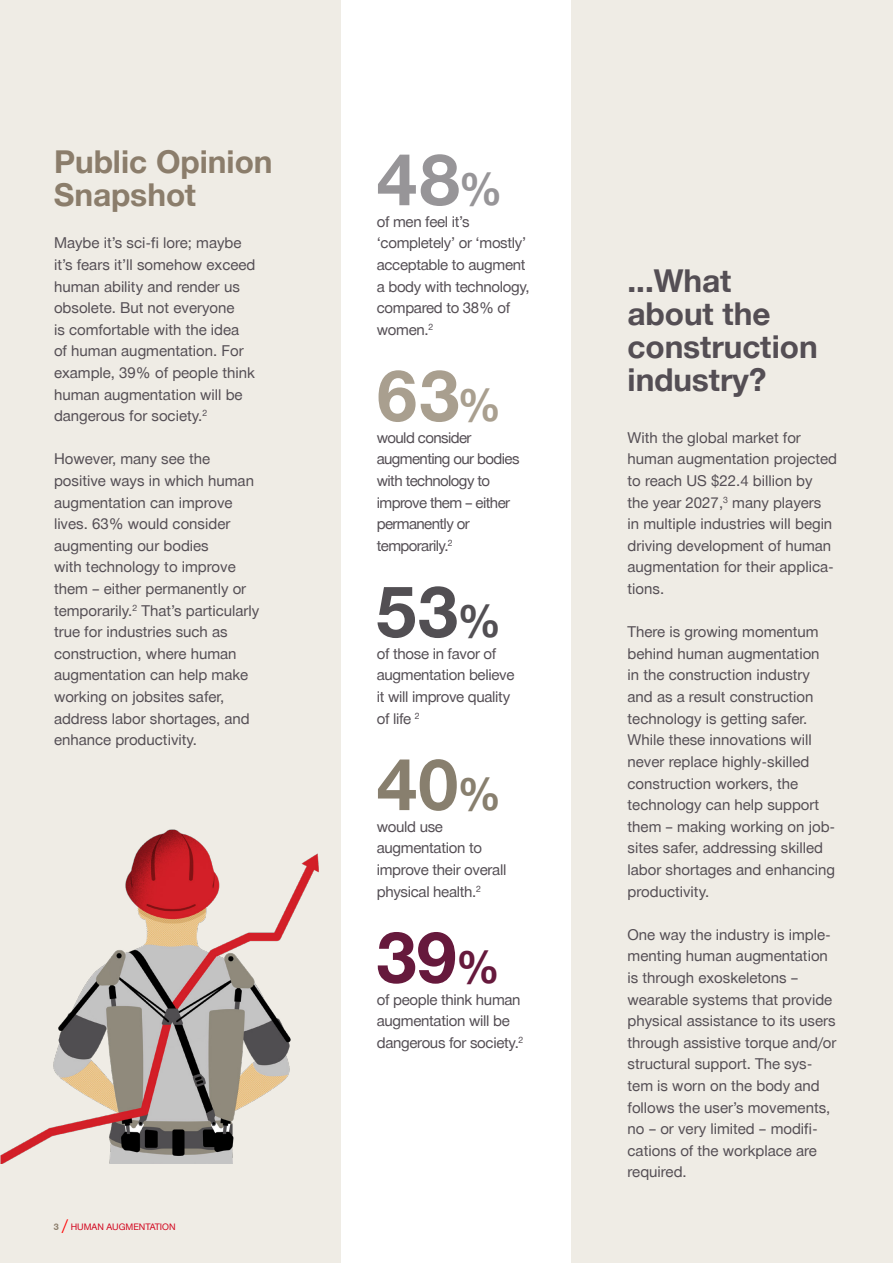
<style>
.page{position:relative;width:893px;height:1263px;background:#efece5}
.page>*{position:absolute;margin:0;border:0;box-sizing:border-box;transform-origin:0 0}
.t1{font:700 72px "Hilti";color:#979598}
.t2{font:700 72px "Hilti";color:#a99f8f}
.t3{font:700 72px "Hilti";color:#524f53}
.t4{font:700 72px "Hilti";color:#887f6e}
.t5{font:700 72px "Hilti";color:#66193c}
.t6{font:700 45px "Hilti";color:#979598}
.t7{font:700 45px "Hilti";color:#a99f8f}
.t8{font:700 45px "Hilti";color:#524f53}
.t9{font:700 45px "Hilti";color:#887f6e}
.t10{font:700 45px "Hilti";color:#66193c}
.t11{font:700 31.5px/33px "Hilti";color:#544e54}
.t12{font:700 31.5px/33px "Hilti";color:#8b7d6b}
.t13{font:15px/21.6px "Hilti";color:#544e54}
.t14{font:15px/21.6px "Hilti";letter-spacing:-.02em;color:#544e54}
.t15{font:15px/21.6px "Hilti";letter-spacing:-.04em;color:#544e54}
.t16{font:9px "Hilti";color:#d2051e}
.s1{font-weight:700;color:#8b7d6b}
.s2{font-size:15px;color:#f00}
</style>
<div class="page">
<div style="left:341px;top:0;width:229px;height:1263px;background:#fff"></div>
<img style="left:0;top:829px;width:319px;height:334px">
<p class="t12" style="left:54px;top:146px;width:220px">Public Opinion<br>Snapshot</p>
<p class="t13" style="left:54px;top:232px;width:203px">Maybe it’s sci-fi lore; maybe it’s fears it’ll somehow exceed human ability and render us obsolete. But not everyone<br>is comfortable with the idea of human augmentation. For example, 39% of people think human augmentation will be dangerous for society.<sup>2</sup></p>
<p class="t13" style="left:54px;top:448px;width:207px">However, many see the positive ways in which human augmentation can improve lives. 63% would consider augmenting our bodies<br>with technology to improve them – either permanently or temporarily.<sup>2</sup> That’s particularly true for industries such as construction, where human augmentation can help make working on jobsites safer, address labor shortages, and enhance productivity.</p>
<p class="t16" style="left:54px;top:1222px;width:123px"><span class="s1">3</span> <span class="s2">/</span> HUMAN AUGMENTATION</p>
<p class="t1" style="left:377px;top:138px;width:84px">48</p>
<p class="t14" style="left:377px;top:211px;width:94px">of men feel it’s</p>
<p class="t6" style="left:458px;top:163px;width:46px">%</p>
<p class="t14" style="left:377px;top:232px;width:154px">‘completely’ or ‘mostly’ acceptable to augment a body with technology, compared to 38% of women.<sup>2</sup></p>
<p class="t2" style="left:377px;top:354px;width:84px">63</p>
<p class="t15" style="left:377px;top:427px;width:96px">would consider</p>
<p class="t7" style="left:457px;top:379px;width:46px">%</p>
<p class="t15" style="left:377px;top:448px;width:144px">augmenting our bodies with technology to improve them – either permanently or temporarily.<sup>2</sup></p>
<p class="t3" style="left:377px;top:570px;width:83px">53</p>
<p class="t14" style="left:377px;top:643px;width:121px">of those in favor of</p>
<p class="t8" style="left:457px;top:595px;width:46px">%</p>
<p class="t14" style="left:377px;top:664px;width:139px">augmentation believe it will improve quality of life <sup>2</sup></p>
<p class="t4" style="left:377px;top:743px;width:83px">40</p>
<p class="t14" style="left:377px;top:816px;width:68px">would use</p>
<p class="t9" style="left:457px;top:768px;width:46px">%</p>
<p class="t14" style="left:377px;top:837px;width:131px">augmentation to improve their overall physical health.<sup>2</sup></p>
<p class="t5" style="left:377px;top:916px;width:82px">39</p>
<p class="t14" style="left:377px;top:988px;width:145px">of people think human</p>
<p class="t10" style="left:455px;top:941px;width:46px">%</p>
<p class="t14" style="left:377px;top:1010px;width:148px">augmentation will be dangerous for society.<sup>2</sup></p>
<p class="t11" style="left:628px;top:264px;width:192px">...What about the construction industry?</p>
<p class="t13" style="left:628px;top:427px;width:211px">With the global market for human augmentation projected to reach US $22.4 billion by the year 2027,<sup>3</sup> many players<br>in multiple industries will begin driving development of human augmentation for their applica&shy;tions.</p>
<p class="t13" style="left:628px;top:621px;width:209px">There is growing momentum behind human augmentation<br>in the construction industry and as a result construction technology is getting safer.<br>While these innovations will never replace highly-skilled construction workers, the technology can help support them – making working on job&shy;sites safer, addressing skilled labor shortages and enhancing productivity.</p>
<p class="t13" style="left:628px;top:924px;width:210px">One way the industry is imple&shy;menting human augmentation is through exoskeletons – wearable systems that provide physical assistance to its users through assistive torque and/or structural support. The sys&shy;tem is worn on the body and follows the user’s movements, no – or very limited – modifi&shy;cations of the workplace are required.</p>
</div>
